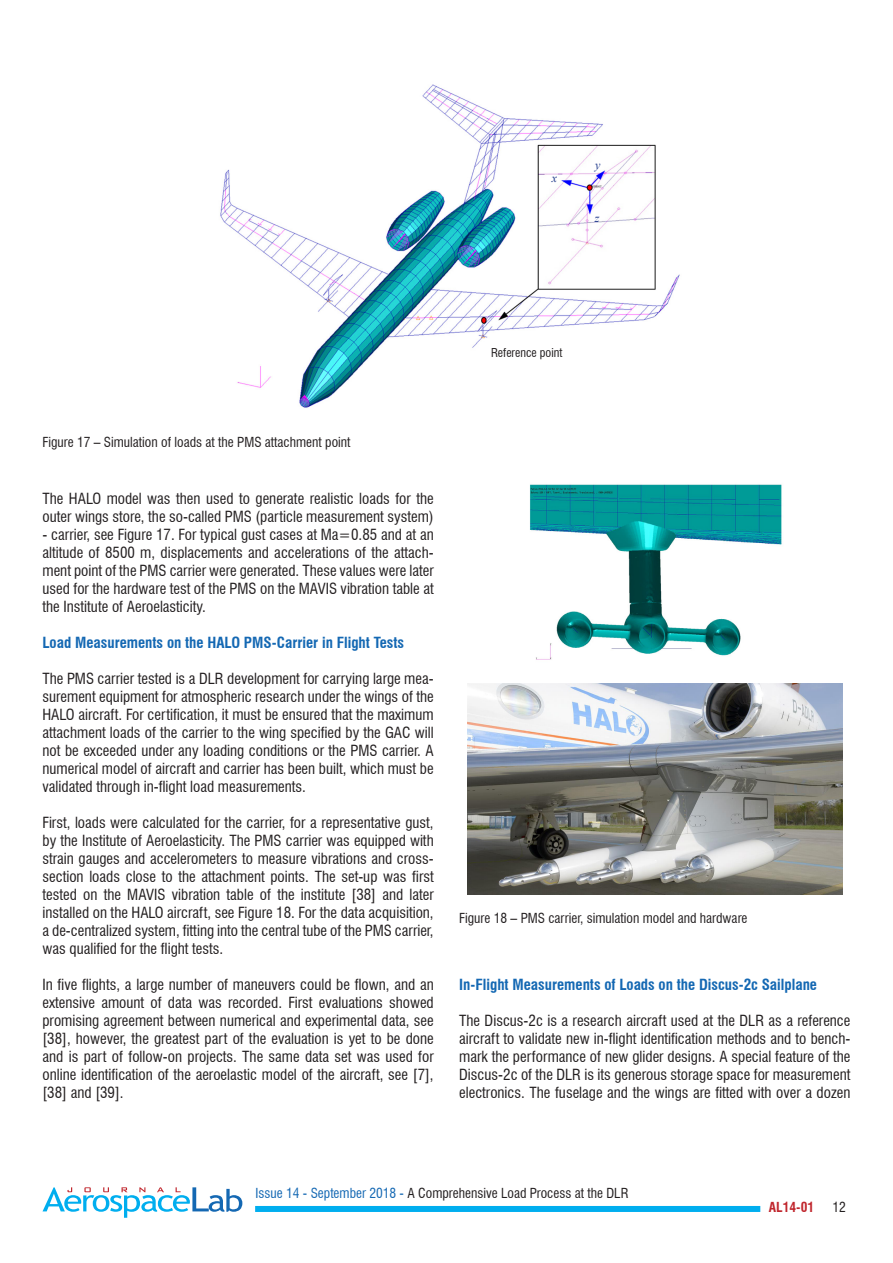
<style>
.page{position:relative;width:893px;height:1263px;background:#fff}
.page>*{position:absolute;margin:0;border:0;box-sizing:border-box;transform-origin:0 0}
.t1{font:condensed 15px/18px "Swiss 721 BT";color:#231f20;text-align:justify}
.t2{font:700 condensed 15px "Swiss 721 BT";color:#1468b3}
.t3{font:condensed 13.5px "Swiss 721 BT";color:#231f20}
.t4{font:700 condensed 13.5px "Swiss 721 BT";color:#c0262d}
.t5{font:condensed 12px "Swiss 721 BT";color:#231f20}
.t6{font:italic 12px "Times New Roman";color:#253f8e}
.s1{color:#1468b3}
</style>
<div class="page">
<div style="left:255px;top:1206px;width:505px;height:6px;background:#00aeef"></div>
<svg style="left:43px;top:1187px;width:199px;height:31px"></svg>
<img style="left:530px;top:484px;width:252px;height:176px">
<img style="left:468px;top:684px;width:374px;height:210px">
<img style="left:220px;top:84px;width:460px;height:324px">
<p class="t3" style="left:43px;top:434px;width:309px">Figure 17 – Simulation of loads at the PMS attachment point</p>
<p class="t6" style="left:552px;top:169px;width:7px">x</p>
<p class="t6" style="left:595px;top:156px;width:7px">y</p>
<p class="t6" style="left:595px;top:209px;width:6px">z</p>
<p class="t5" style="left:491px;top:345px;width:73px">Reference point</p>
<p class="t1" style="left:43px;top:490px;width:393px">The HALO model was then used to generate realistic loads for the outer wings store, the so-called PMS (particle measurement system)</p>
<p class="t1" style="left:43px;top:526px;width:393px">- carrier, see Figure 17. For typical gust cases at Ma=0.85 and at an altitude of 8500 m, displacements and accelerations of the attach&shy;ment point of the PMS carrier were generated. These values were later used for the hardware test of the PMS on the MAVIS vibration table at the Institute of Aeroelasticity.</p>
<p class="t2" style="left:43px;top:634px;width:363px">Load Measurements on the HALO PMS-Carrier in Flight Tests</p>
<p class="t1" style="left:43px;top:670px;width:393px">The PMS carrier tested is a DLR development for carrying large mea&shy;surement equipment for atmospheric research under the wings of the HALO aircraft. For certification, it must be ensured that the maximum attachment loads of the carrier to the wing specified by the GAC will not be exceeded under any loading conditions or the PMS carrier. A numerical model of aircraft and carrier has been built, which must be validated through in-flight load measurements.</p>
<p class="t1" style="left:43px;top:814px;width:393px">First, loads were calculated for the carrier, for a representative gust, by the Institute of Aeroelasticity. The PMS carrier was equipped with strain gauges and accelerometers to measure vibrations and cross&shy;section loads close to the attachment points. The set-up was first tested on the MAVIS vibration table of the institute [38] and later installed on the HALO aircraft, see Figure 18. For the data acquisition, a de-centralized system, fitting into the central tube of the PMS carrier, was qualified for the flight tests.</p>
<p class="t1" style="left:43px;top:976px;width:393px">In five flights, a large number of maneuvers could be flown, and an extensive amount of data was recorded. First evaluations showed promising agreement between numerical and experimental data, see [38], however, the greatest part of the evaluation is yet to be done and is part of follow-on projects. The same data set was used for online identification of the aeroelastic model of the aircraft, see [7], [38] and [39].</p>
<p class="t2" style="left:459px;top:976px;width:359px">In-Flight Measurements of Loads on the Discus-2c Sailplane</p>
<p class="t3" style="left:459px;top:910px;width:290px">Figure 18 – PMS carrier, simulation model and hardware</p>
<p class="t1" style="left:459px;top:1012px;width:393px">The Discus-2c is a research aircraft used at the DLR as a reference aircraft to validate new in-flight identification methods and to bench&shy;mark the performance of new glider designs. A special feature of the Discus-2c of the DLR is its generous storage space for measurement electronics. The fuselage and the wings are fitted with over a dozen</p>
<p class="t3" style="left:255px;top:1184px;width:375px"><span class="s1">Issue 14 - September 2018 -</span> A Comprehensive Load Process at the DLR</p>
<p class="t4" style="left:769px;top:1199px;width:47px">AL14-01</p>
<p class="t3" style="left:832px;top:1199px;width:15px">12</p>
</div>
